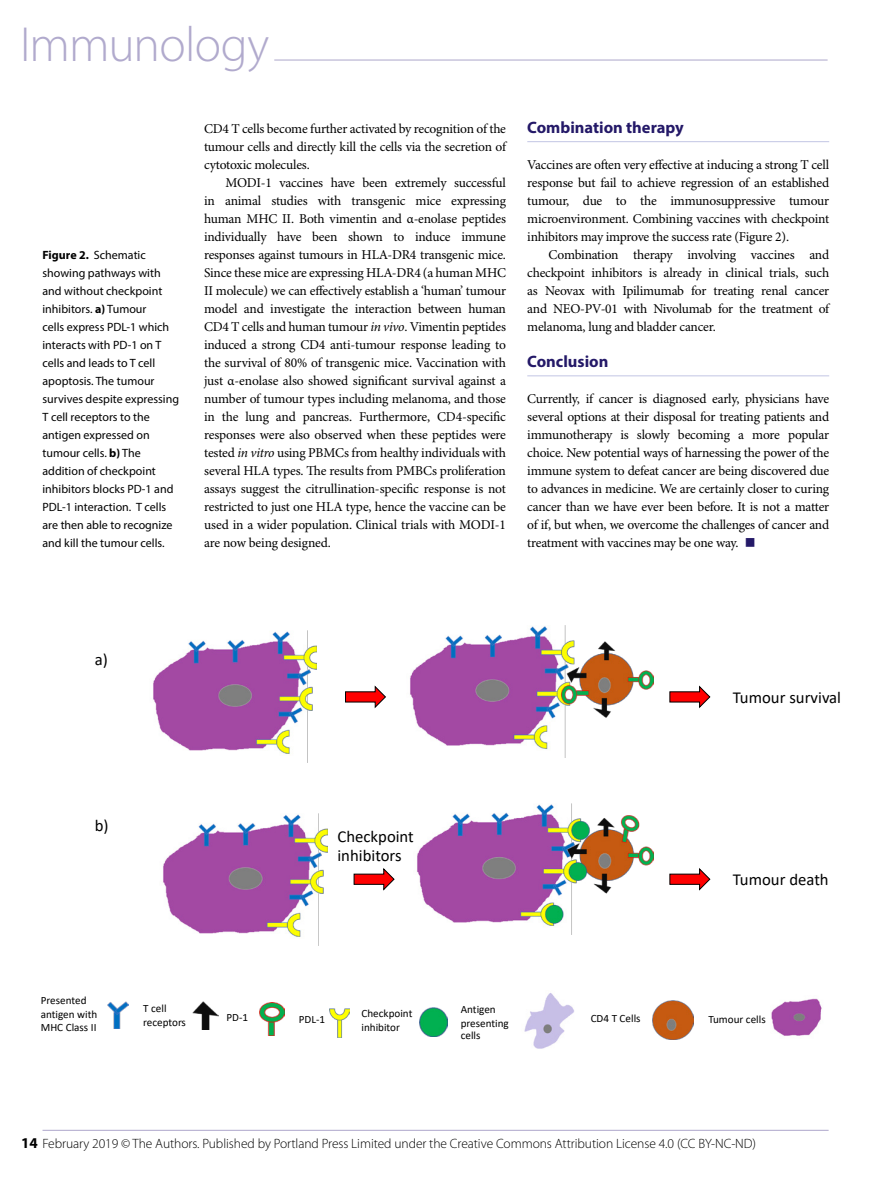
<style>
.page{position:relative;width:893px;height:1183px;background:#fff}
.page>*{position:absolute;margin:0;border:0;box-sizing:border-box;transform-origin:0 0}
.t1{font:300 49.5px "Myriad Pro";letter-spacing:-.015em;color:#b1aacd}
.Feat_Body_Text{font:700 30px "Minion Pro";color:#241968}
.t2{font:16.65px/19.6px "Calibri";color:#000}
.Feat_Head_1{font:700 16.5px "Myriad Pro";color:#241968}
.Feat_Body_Text-2{font:13.5px/18px "Minion Pro";letter-spacing:-.015em;color:#000;text-align:justify}
.t3{font:300 13.5px "Myriad Pro";letter-spacing:-.005em;color:#000}
.Feat_Caption{font:12px/18px "Myriad Pro";color:#000}
.t4{font:11.1px/14.1px "Calibri";color:#000}
.s1{font-weight:700}
.s2{font-style:italic}
.s3{font-weight:700;font-size:15px}
</style>
<div class="page">
<hr style="left:43px;top:1129px;width:786px;height:1px;background:#b1aacd">
<hr style="left:274px;top:59px;width:554px;height:2px;background:#b1aacd">
<hr style="left:527px;top:141px;width:302px;height:1px;background:#c5c8e5">
<hr style="left:527px;top:375px;width:302px;height:1px;background:#c5c8e5">
<svg style="left:345px;top:685px;width:41px;height:24px"></svg>
<img style="left:410px;top:625px;width:243px;height:132px">
<img style="left:417px;top:803px;width:236px;height:131px">
<svg style="left:353px;top:868px;width:42px;height:23px"></svg>
<svg style="left:669px;top:868px;width:42px;height:23px"></svg>
<svg style="left:669px;top:685px;width:42px;height:24px"></svg>
<img style="left:153px;top:630px;width:164px;height:132px">
<img style="left:163px;top:813px;width:164px;height:131px">
<img style="left:108px;top:1001px;width:21px;height:27px">
<img style="left:192px;top:1001px;width:27px;height:28px">
<img style="left:652px;top:1000px;width:41px;height:39px">
<img style="left:524px;top:993px;width:50px;height:56px">
<img style="left:771px;top:998px;width:51px;height:38px">
<img style="left:260px;top:1002px;width:24px;height:33px">
<img style="left:329px;top:1008px;width:20px;height:28px">
<img style="left:419px;top:1007px;width:28px;height:28px">
<h1 class="t1" style="left:20px;top:14px;width:250px">Immunology</h1>
<p class="Feat_Caption" style="left:43px;top:245px;width:138px"><span class="s1">Figure 2.</span> Schematic showing pathways with and without checkpoint inhibitors. <span class="s1">a)</span> Tumour<br>cells express PDL-1 which interacts with PD-1 on T cells and leads to T cell apoptosis. The tumour survives despite expressing<br>T cell receptors to the antigen expressed on tumour cells. <span class="s1">b)</span> The addition of checkpoint inhibitors blocks PD-1 and<br>PDL-1 interaction. T cells are then able to recognize and kill the tumour cells.</p>
<p class="Feat_Body_Text-2" style="left:204px;top:120px;width:303px">CD4 T cells become further activated by recognition of the tumour cells and directly kill the cells via the secretion of cytotoxic molecules.</p>
<p class="Feat_Body_Text-2" style="left:204px;top:174px;width:303px;text-indent:21px">MODI-1 vaccines have been extremely successful in animal studies with transgenic mice expressing human MHC II. Both vimentin and α-enolase peptides individually have been shown to induce immune responses against tumours in HLA-DR4 transgenic mice.<br>Since these mice are expressing HLA-DR4 (a human MHC II molecule) we can effectively establish a ‘human’ tumour model and investigate the interaction between human CD4 T cells and human tumour <span class="s2">in vivo</span>. Vimentin peptides induced a strong CD4 anti-tumour response leading to the survival of 80% of transgenic mice. Vaccination with just α-enolase also showed significant survival against a number of tumour types including melanoma, and those in the lung and pancreas. Furthermore, CD4-specific responses were also observed when these peptides were tested <span class="s2">in vitro</span> using PBMCs from healthy individuals with several HLA types. The results from PMBCs proliferation assays suggest the citrullination-specific response is not restricted to just one HLA type, hence the vaccine can be used in a wider population. Clinical trials with MODI-1 are now being designed.</p>
<p class="Feat_Head_1" style="left:527px;top:116px;width:158px">Combination therapy</p>
<p class="Feat_Body_Text-2" style="left:527px;top:156px;width:303px">Vaccines are often very effective at inducing a strong T cell response but fail to achieve regression of an established tumour, due to the immunosuppressive tumour microenvironment. Combining vaccines with checkpoint inhibitors may improve the success rate (Figure 2).</p>
<p class="Feat_Body_Text-2" style="left:527px;top:246px;width:303px;text-indent:21px">Combination therapy involving vaccines and checkpoint inhibitors is already in clinical trials, such as Neovax with Ipilimumab for treating renal cancer and NEO-PV-01 with Nivolumab for the treatment of melanoma, lung and bladder cancer.</p>
<p class="Feat_Head_1" style="left:527px;top:350px;width:83px">Conclusion</p>
<p class="Feat_Body_Text-2" style="left:527px;top:390px;width:303px">Currently, if cancer is diagnosed early, physicians have several options at their disposal for treating patients and immunotherapy is slowly becoming a more popular choice. New potential ways of harnessing the power of the immune system to defeat cancer are being discovered due to advances in medicine. We are certainly closer to curing cancer than we have ever been before. It is not a matter of if, but when, we overcome the challenges of cancer and treatment with vaccines may be one way.</p>
<p class="Feat_Body_Text" style="left:744px;top:522px;width:14px">■</p>
<p class="t2" style="left:95px;top:649px;width:15px">a)</p>
<p class="t2" style="left:733px;top:686px;width:110px">Tumour survival</p>
<p class="t2" style="left:95px;top:814px;width:15px">b)</p>
<p class="t2" style="left:337px;top:825px;width:78px">Checkpoint inhibitors</p>
<p class="t2" style="left:733px;top:868px;width:97px">Tumour death</p>
<p class="t4" style="left:41px;top:993px;width:58px;line-height:13.5px">Presented antigen with<br>MHC Class II</p>
<p class="t4" style="left:143px;top:1000px;width:44px">T cell receptors</p>
<p class="t4" style="left:461px;top:1001px;width:50px">Antigen presenting</p>
<p class="t4" style="left:461px;top:1028px;width:21px">cells</p>
<p class="t4" style="left:362px;top:1006px;width:52px">Checkpoint inhibitor</p>
<p class="t4" style="left:226px;top:1009px;width:23px">PD-1</p>
<p class="t4" style="left:299px;top:1011px;width:28px">PDL-1</p>
<p class="t4" style="left:591px;top:1010px;width:51px">CD4 T Cells</p>
<p class="t4" style="left:708px;top:1011px;width:59px">Tumour cells</p>
<p class="t3" style="left:21px;top:1134px;width:736px"><span class="s3">14</span> February 2019 © The Authors. Published by Portland Press Limited under the Creative Commons Attribution License 4.0 (CC BY-NC-ND)</p>
</div>
